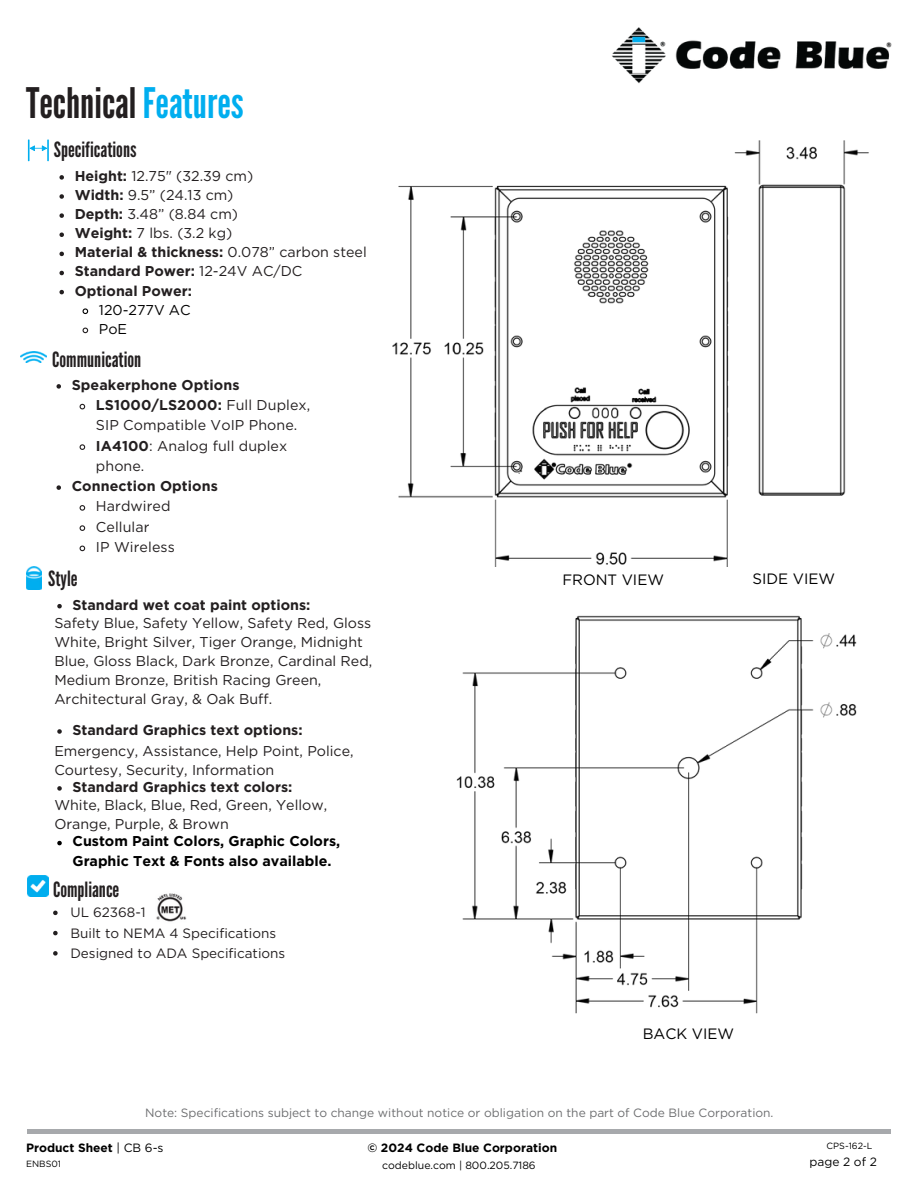
<style>
.page{position:relative;width:918px;height:1188px;background:#fff}
.page>*{position:absolute;margin:0;border:0;box-sizing:border-box;transform-origin:0 0}
.t1{font:42px "League Gothic";color:#231f20}
.t2{font:21px "League Gothic";color:#231f20}
.t3{font:15px "Gotham";color:#000}
.t4{font:14.25px/19.2px "Gotham";color:#231f20}
.t5{font:700 14.25px "Gotham";color:#231f20}
.t6{font:700 14.25px/19.2px "Gotham";color:#000}
.t7{font:14.25px "Gotham";color:#000}
.t8{font:13.5px "Gotham";color:#231f20}
.t9{font:12px "Gotham";color:#6d6e70}
.t10{font:700 12px "Gotham";color:#000}
.t11{font:12px "Gotham";color:#000}
.t12{font:10.5px "Gotham";color:#000}
.t13{font:9px "Gotham";color:#000}
.s1{color:#00aeef}
.s2{font-weight:700}
.s3{font-weight:400}
</style>
<div class="page">
<img style="left:456px;top:615px;width:401px;height:399px">
<img style="left:392px;top:140px;width:477px;height:427px">
<hr style="left:27px;top:1129px;width:864px;height:4px;background:#a7a9ac">
<svg style="left:28px;top:139px;width:21px;height:22px"></svg>
<img style="left:27px;top:875px;width:21px;height:22px">
<img style="left:156px;top:893px;width:30px;height:29px">
<img style="left:20px;top:351px;width:26px;height:11px">
<svg style="left:59px;top:175px;width:5px;height:5px"></svg>
<svg style="left:59px;top:194px;width:5px;height:5px"></svg>
<svg style="left:59px;top:213px;width:5px;height:5px"></svg>
<svg style="left:59px;top:233px;width:5px;height:4px"></svg>
<svg style="left:59px;top:252px;width:5px;height:4px"></svg>
<svg style="left:59px;top:271px;width:5px;height:4px"></svg>
<svg style="left:59px;top:290px;width:5px;height:4px"></svg>
<svg style="left:82px;top:308px;width:7px;height:7px"></svg>
<svg style="left:82px;top:327px;width:7px;height:7px"></svg>
<svg style="left:57px;top:384px;width:4px;height:5px"></svg>
<svg style="left:79px;top:403px;width:7px;height:7px"></svg>
<svg style="left:79px;top:444px;width:7px;height:6px"></svg>
<svg style="left:57px;top:485px;width:4px;height:5px"></svg>
<svg style="left:79px;top:505px;width:7px;height:6px"></svg>
<svg style="left:79px;top:525px;width:7px;height:6px"></svg>
<svg style="left:79px;top:545px;width:7px;height:7px"></svg>
<svg style="left:53px;top:911px;width:5px;height:4px"></svg>
<svg style="left:53px;top:931px;width:5px;height:4px"></svg>
<svg style="left:53px;top:951px;width:5px;height:5px"></svg>
<img style="left:26px;top:567px;width:16px;height:22px">
<svg style="left:57px;top:729px;width:5px;height:5px"></svg>
<svg style="left:57px;top:604px;width:5px;height:4px"></svg>
<svg style="left:57px;top:786px;width:5px;height:5px"></svg>
<img style="left:612px;top:27px;width:280px;height:57px">
<svg style="left:57px;top:841px;width:5px;height:4px"></svg>
<p class="t1" style="left:26px;top:78px;width:219px">Technical <span class="s1">Features</span></p>
<p class="t2" style="left:54px;top:138px;width:84px">Specifications</p>
<p class="t4" style="left:75px;top:166px;width:180px"><span class="s2">Height:</span> 12.75" (32.39 cm)</p>
<p class="t4" style="left:75px;top:185px;width:160px"><span class="s2">Width:</span> 9.5” (24.13 cm)</p>
<p class="t4" style="left:75px;top:204px;width:165px"><span class="s2">Depth:</span> 3.48” (8.84 cm)</p>
<p class="t4" style="left:75px;top:223px;width:159px"><span class="s2">Weight:</span> 7 lbs. (3.2 kg)</p>
<p class="t5" style="left:75px;top:244px;width:294px">Material &amp; thickness: <span class="s3">0.078” carbon steel</span></p>
<p class="t5" style="left:75px;top:263px;width:229px">Standard Power: <span class="s3">12-24V AC/DC</span></p>
<p class="t5" style="left:75px;top:282px;width:119px">Optional Power:</p>
<h2 class="t7" style="left:99px;top:301px;width:93px">120-277V AC</h2>
<p class="t7" style="left:99px;top:320px;width:30px">PoE</p>
<p class="t2" style="left:52px;top:347px;width:91px">Communication</p>
<h3 class="t5" style="left:72px;top:376px;width:169px">Speakerphone Options</h3>
<h3 class="t4" style="left:96px;top:395px;width:216px;line-height:20.2px"><span class="s2">LS1000/LS2000:</span> Full Duplex,<br>SIP Compatible VoIP Phone.</h3>
<p class="t4" style="left:96px;top:435px;width:193px;line-height:20.2px"><span class="s2">IA4100</span>: Analog full duplex phone.</p>
<h4 class="t5" style="left:72px;top:477px;width:148px">Connection Options</h4>
<p class="t4" style="left:96px;top:497px;width:76px">Hardwired</p>
<h4 class="t4" style="left:96px;top:517px;width:55px">Cellular</h4>
<p class="t4" style="left:96px;top:537px;width:80px">IP Wireless</p>
<p class="t2" style="left:48px;top:566px;width:31px">Style</p>
<p class="t5" style="left:73px;top:596px;width:239px">Standard wet coat paint options:</p>
<p class="t4" style="left:54px;top:613px;width:319px">Safety Blue, Safety Yellow, Safety Red, Gloss White, Bright Silver, Tiger Orange, Midnight Blue, Gloss Black, Dark Bronze, Cardinal Red, Medium Bronze, British Racing Green, Architectural Gray, &amp; Oak Buff.</p>
<h3 class="t4" style="left:54px;top:741px;width:301px">Emergency, Assistance, Help Point, Police,<br>Courtesy, Security, Information</h3>
<p class="t5" style="left:73px;top:778px;width:221px">Standard Graphics text colors:</p>
<p class="t4" style="left:54px;top:796px;width:274px">White, Black, Blue, Red, Green, Yellow,<br>Orange, Purple, &amp; Brown</p>
<h6 class="t6" style="left:73px;top:832px;width:269px">Custom Paint Colors, Graphic Colors,<br>Graphic Text &amp; Fonts also available.</h6>
<p class="t5" style="left:73px;top:721px;width:232px">Standard Graphics text options:</p>
<h4 class="t2" style="left:53px;top:877px;width:68px">Compliance</h4>
<p class="t8" style="left:70px;top:904px;width:77px">UL 62368-1</p>
<p class="t8" style="left:70px;top:925px;width:207px">Built to NEMA 4 Specifications</p>
<h2 class="t8" style="left:70px;top:945px;width:216px">Designed to ADA Specifications</h2>
<p class="t3" style="left:562px;top:570px;width:103px">FRONT VIEW</p>
<p class="t3" style="left:753px;top:569px;width:84px">SIDE VIEW</p>
<p class="t3" style="left:643px;top:1024px;width:93px">BACK VIEW</p>
<p class="t9" style="left:145px;top:1105px;width:630px">Note: Specifications subject to change without notice or obligation on the part of Code Blue Corporation.</p>
<p class="t10" style="left:26px;top:1140px;width:139px">Product Sheet <span class="s3">| CB 6-s</span></p>
<p class="t13" style="left:26px;top:1158px;width:37px">ENBS01</p>
<p class="t10" style="left:367px;top:1141px;width:191px">© 2024 Code Blue Corporation</p>
<p class="t12" style="left:382px;top:1159px;width:155px">codeblue.com | 800.205.7186</p>
<p class="t13" style="left:827px;top:1141px;width:47px">CPS-162-L</p>
<p class="t11" style="left:810px;top:1154px;width:69px">page 2 of 2</p>
</div>
